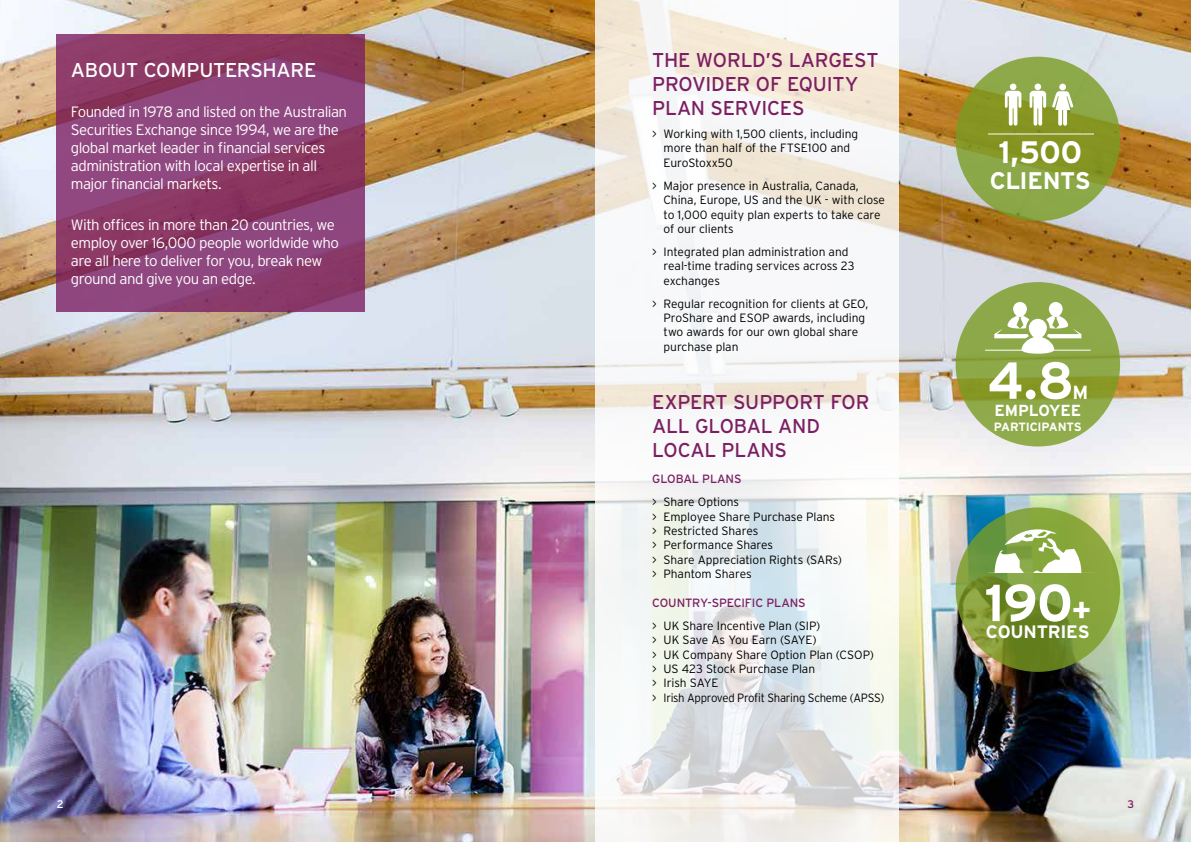
<style>
.page{position:relative;width:1191px;height:842px;background:#fff}
.page>*{position:absolute;margin:0;border:0;box-sizing:border-box;transform-origin:0 0}
.t1{font:700 52px "Interstate";color:#fff}
.t2{font:700 31px "Interstate";color:#fff}
.t3{font:700 24px "Interstate";letter-spacing:-.02em;color:#fff}
.t4{font:20px/24px "Interstate";letter-spacing:-.015em;color:#7c1f62}
.t5{font:20px "Interstate";letter-spacing:-.015em;color:#fff}
.t6{font:700 19px "Interstate";color:#fff}
.t7{font:700 18px "Interstate";letter-spacing:-.015em;color:#fff}
.t8{font:700 16px "Interstate";letter-spacing:-.01em;color:#fff}
.t9{font:300 15px/18px "Interstate";letter-spacing:-.035em;color:#fff}
.t10{font:300 12px/14.4px "Interstate";letter-spacing:-.01em;color:#000}
.t11{font:12px "Interstate";letter-spacing:-.01em;color:#7c1f62}
.t12{font:700 12px "Interstate";letter-spacing:-.015em;color:#fff}
.t13{font:11px "Interstate";color:#fff}
.t14{font:11px "Interstate";color:#7c1f62}
.s1{font-size:32px}
</style>
<div class="page">
<img style="left:0;top:0;width:1191px;height:842px">
<svg style="left:57px;top:35px;width:308px;height:277px;background:#8c3f71"></svg>
<svg style="left:595px;top:0;width:304px;height:842px;fill:#f6f7f6"></svg>
<svg style="left:955px;top:57px;width:165px;height:164px;background:#899f37"></svg>
<svg style="left:1005px;top:91px;width:16px;height:35px"></svg>
<div style="left:1009px;top:84px;width:7px;height:6px;background:#fff;border-radius:50%"></div>
<svg style="left:1029px;top:91px;width:17px;height:35px"></svg>
<div style="left:1034px;top:84px;width:7px;height:6px;background:#fff;border-radius:50%"></div>
<hr style="left:988px;top:133px;width:106px;height:1px;background:#fff">
<svg style="left:955px;top:507px;width:165px;height:165px;background:#7a9835"></svg>
<svg style="left:994px;top:529px;width:87px;height:44px"></svg>
<svg style="left:955px;top:282px;width:165px;height:164px;background:#8ca542"></svg>
<hr style="left:985px;top:350px;width:105px;height:1px;background:#fff">
<svg style="left:994px;top:302px;width:87px;height:53px"></svg>
<svg style="left:1052px;top:91px;width:21px;height:35px"></svg>
<div style="left:1059px;top:84px;width:7px;height:6px;background:#fff;border-radius:50%"></div>
<h3 class="t5" style="left:71px;top:58px;width:247px">ABOUT COMPUTERSHARE</h3>
<p class="t9" style="left:71px;top:103px;width:278px">Founded in 1978 and listed on the Australian Securities Exchange since 1994, we are the global market leader in financial services administration with local expertise in all major financial markets.</p>
<p class="t9" style="left:71px;top:216px;width:270px">With offices in more than 20 countries, we employ over 16,000 people worldwide who are all here to deliver for you, break new ground and give you an edge.</p>
<h3 class="t4" style="left:652px;top:48px;width:228px">THE WORLD’S LARGEST<br>PROVIDER OF EQUITY<br>PLAN SERVICES</h3>
<p class="t10" style="left:663px;top:127px;width:196px;text-indent:-11px">&gt; Working with 1,500 clients, including more than half of the FTSE100 and<br>EuroStoxx50</p>
<p class="t10" style="left:663px;top:178px;width:223px;text-indent:-11px">&gt; Major presence in Australia, Canada, China, Europe, US and the UK - with close to 1,000 equity plan experts to take care of our clients</p>
<p class="t10" style="left:663px;top:244px;width:193px;text-indent:-11px">&gt; Integrated plan administration and real-time trading services across 23 exchanges</p>
<p class="t10" style="left:663px;top:296px;width:206px;text-indent:-11px">&gt; Regular recognition for clients at GEO,<br>ProShare and ESOP awards, including two awards for our own global share purchase plan</p>
<h3 class="t4" style="left:652px;top:390px;width:219px">EXPERT SUPPORT FOR<br>ALL GLOBAL AND<br>LOCAL PLANS</h3>
<p class="t11" style="left:652px;top:472px;width:91px">GLOBAL PLANS</p>
<p class="t10" style="left:652px;top:495px;width:191px">&gt; Share Options<br>&gt; Employee Share Purchase Plans &gt; Restricted Shares<br>&gt; Performance Shares<br>&gt; Share Appreciation Rights (SARs) &gt; Phantom Shares</p>
<p class="t11" style="left:652px;top:596px;width:155px">COUNTRY-SPECIFIC PLANS</p>
<p class="t10" style="left:652px;top:618px;width:234px">&gt; UK Share Incentive Plan (SIP)<br>&gt; UK Save As You Earn (SAYE)<br>&gt; UK Company Share Option Plan (CSOP)<br>&gt; US 423 Stock Purchase Plan<br>&gt; Irish SAYE<br>&gt; Irish Approved Profit Sharing Scheme (APSS)</p>
<h2 class="t2" style="left:998px;top:135px;width:85px">1,500</h2>
<h3 class="t3" style="left:989px;top:168px;width:102px">CLIENTS</h3>
<h1 class="t1" style="left:987px;top:351px;width:88px">4.8</h1>
<h3 class="t6" style="left:1072px;top:381px;width:17px">M</h3>
<h3 class="t8" style="left:994px;top:401px;width:88px">EMPLOYEE</h3>
<p class="t12" style="left:993px;top:420px;width:90px">PARTICIPANTS</p>
<h1 class="t1" style="left:984px;top:574px;width:109px">190<span class="s1">+</span></h1>
<h3 class="t7" style="left:986px;top:622px;width:105px">COUNTRIES</h3>
<p class="t13" style="left:57px;top:798px;width:8px">2</p>
<p class="t14" style="left:1127px;top:798px;width:8px">3</p>
</div>
